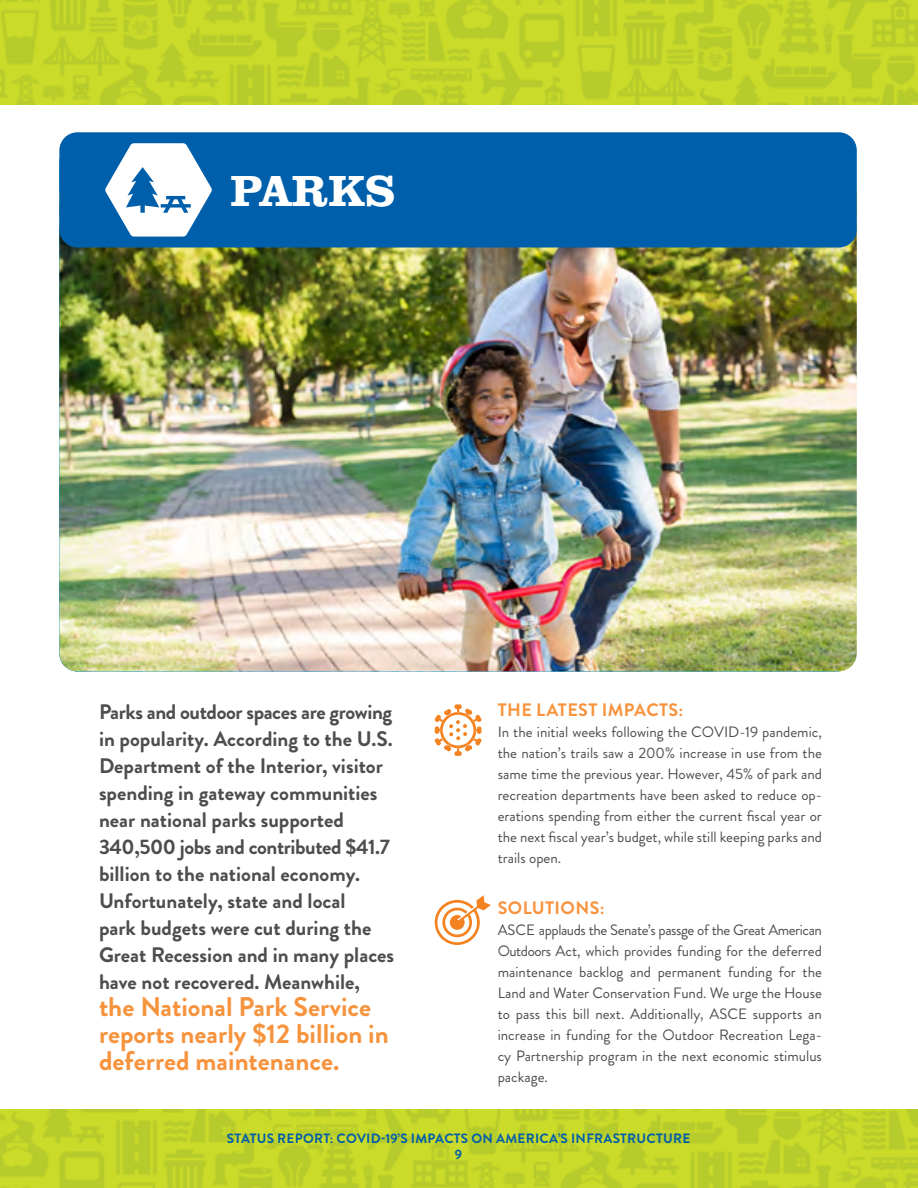
<style>
.page{position:relative;width:918px;height:1188px;background:#fff}
.page>*{position:absolute;margin:0;border:0;box-sizing:border-box;transform-origin:0 0}
.raise{font:700 45px "Clarendon URW";letter-spacing:.005em;color:#fff}
.body{font:700 27px/27px "Brandon Grotesque";color:#f7933d}
.body-2{font:700 21px/27px "Brandon Grotesque";color:#4d4d4f}
.body-3{font:700 18px "Brandon Grotesque";letter-spacing:.02em;color:#f7933d}
.solutions{font:700 18px "Brandon Grotesque";letter-spacing:.02em;color:#f7933d}
.body-4{font:15px/21px "Brandon Grotesque";color:#4d4d4f;text-align:justify}
.t1{font:700 13.5px "Brandon Grotesque";letter-spacing:.02em;color:#005daa}
</style>
<div class="page">
<img style="left:0;top:0;width:918px;height:104px">
<img style="left:0;top:1110px;width:918px;height:78px">
<svg style="left:434px;top:704px;width:48px;height:52px"></svg>
<svg style="left:435px;top:895px;width:56px;height:50px"></svg>
<div style="left:59px;top:132px;width:798px;height:116px;background:#005fab;border-radius:18px"></div>
<img style="left:59px;top:143px;width:796px;height:529px">
<p class="raise" style="left:230px;top:158px;width:166px">PARKS</p>
<p class="body-2" style="left:99px;top:698px;width:297px">Parks and outdoor spaces are growing in popularity. According to the U.S.<br>Department of the Interior, visitor spending in gateway communities near national parks supported 340,500 jobs and contributed $41.7 billion to the national economy.<br>Unfortunately, state and local<br>park budgets were cut during the Great Recession and in many places have not recovered. Meanwhile,</p>
<p class="body" style="left:99px;top:993px;width:291px">the National Park Service reports nearly $12 billion in deferred maintenance.</p>
<p class="body-3" style="left:498px;top:698px;width:187px">THE LATEST IMPACTS:</p>
<p class="body-4" style="left:498px;top:722px;width:326px">In the initial weeks following the COVID-19 pandemic, the nation’s trails saw a 200% increase in use from the same time the previous year. However, 45% of park and recreation departments have been asked to reduce op&shy;erations spending from either the current fiscal year or the next fiscal year’s budget, while still keeping parks and trails open.</p>
<p class="solutions" style="left:498px;top:896px;width:108px">SOLUTIONS:</p>
<p class="body-4" style="left:498px;top:920px;width:326px">ASCE applauds the Senate’s passge of the Great American Outdoors Act, which provides funding for the deferred maintenance backlog and permanent funding for the Land and Water Conservation Fund. We urge the House to pass this bill next. Additionally, ASCE supports an increase in funding for the Outdoor Recreation Lega&shy;cy Partnership program in the next economic stimulus package.</p>
<p class="t1" style="left:227px;top:1128px;width:465px">STATUS REPORT: COVID-19’S IMPACTS ON AMERICA’S INFRASTRUCTURE</p>
<p class="t1" style="left:455px;top:1145px;width:9px">9</p>
</div>
